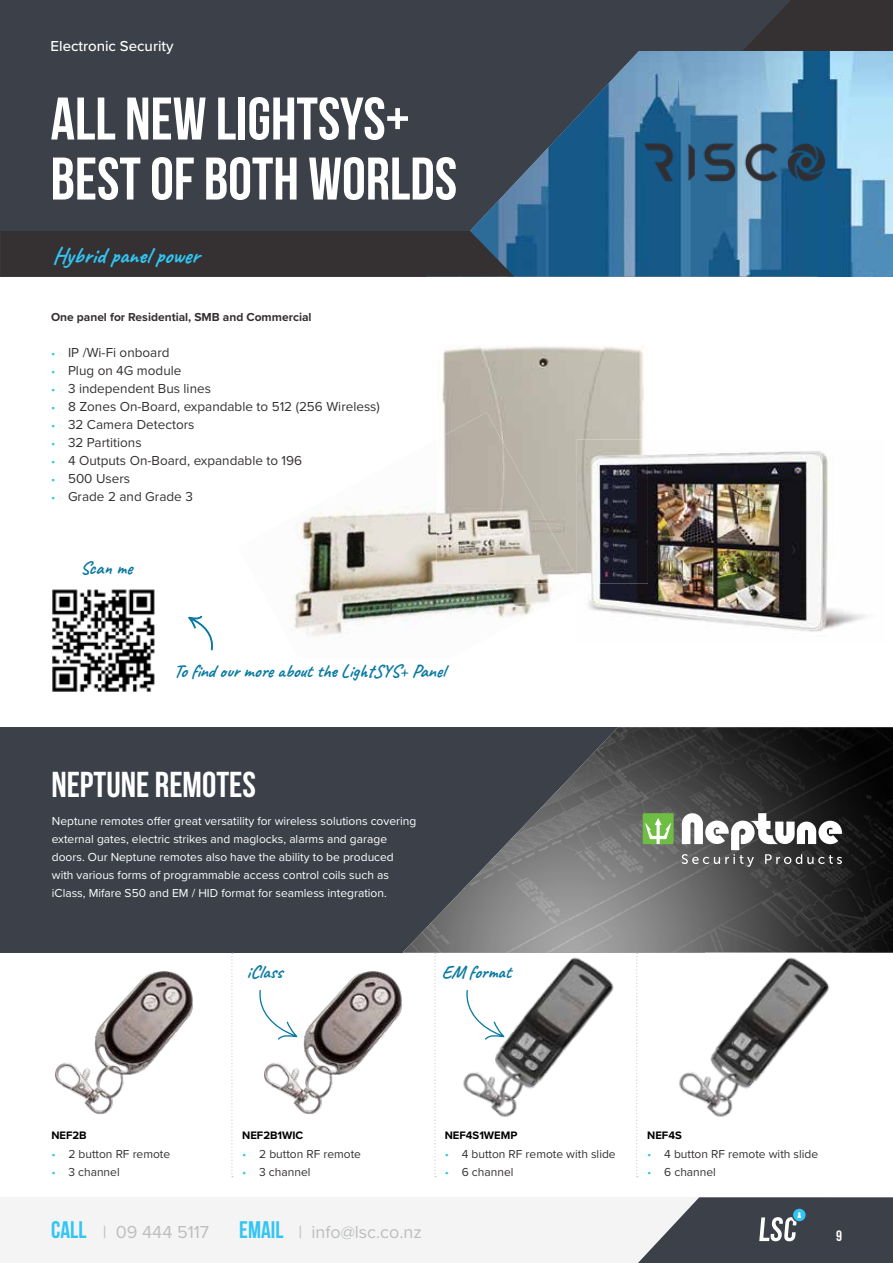
<style>
.page{position:relative;width:893px;height:1263px;background:#fff}
.page>*{position:absolute;margin:0;border:0;box-sizing:border-box;transform-origin:0 0}
.t1{font:700 60px/60px "Bebas Neue";color:#fff}
.t2{font:700 36px "Bebas Neue";color:#fff}
.t3{font:700 22.5px "Caveat";color:#32c5f4}
.t4{font:700 18px "Caveat";color:#087aa1}
.t5{font:18px "Proxima Nova";color:#bcbec0}
.t6{font:500 15px "Proxima Nova";color:#fff}
.t7{font:700 15px "Bebas Neue";color:#fff}
.t8{font:13.5px "Proxima Nova";color:#353132}
.t9{font:12px/18px "Proxima Nova";color:#fff}
.t10{font:12px "Proxima Nova";color:#353132}
.t11{font:700 12px "Proxima Nova";color:#353132}
.t12{font:700 11.25px "Proxima Nova";color:#000}
.s1{font-size:12px;color:#32c5f4}
.s2{color:#32c5f4}
.s3{font-family:"Bebas Neue";font-weight:700;font-size:24px;color:#32c5f4}
</style>
<div class="page">
<div style="left:0;top:1197px;width:830px;height:66px;background:#f4f4f4"></div>
<svg style="left:638px;top:1197px;width:255px;height:66px;background:#575c64"></svg>
<div style="left:0;top:0;width:893px;height:277px;background:#3b4049"></div>
<svg style="left:743px;top:0;width:150px;height:51px;fill:#353132"></svg>
<img style="left:563px;top:51px;width:330px;height:226px">
<img style="left:427px;top:132px;width:136px;height:145px">
<div style="left:0;top:727px;width:704px;height:225px;background:#3b4049"></div>
<img style="left:403px;top:727px;width:490px;height:226px">
<svg style="left:231px;top:953px;width:2px;height:224px"></svg>
<svg style="left:434px;top:953px;width:2px;height:224px"></svg>
<svg style="left:636px;top:953px;width:2px;height:224px"></svg>
<div style="left:643px;top:813px;width:31px;height:31px;background:#6fbe44"></div>
<svg style="left:645px;top:818px;width:26px;height:26px"></svg>
<svg style="left:682px;top:813px;width:160px;height:54px"></svg>
<img style="left:52px;top:589px;width:103px;height:103px">
<img style="left:55px;top:971px;width:138px;height:144px">
<img style="left:264px;top:971px;width:138px;height:144px">
<img style="left:679px;top:957px;width:151px;height:160px">
<img style="left:463px;top:957px;width:151px;height:160px">
<img style="left:438px;top:346px;width:206px;height:94px">
<img style="left:588px;top:451px;width:278px;height:181px">
<img style="left:577px;top:440px;width:71px;height:143px">
<img style="left:293px;top:507px;width:259px;height:131px">
<img style="left:437px;top:412px;width:140px;height:171px">
<svg style="left:577px;top:578px;width:5px;height:5px"></svg>
<svg style="left:259px;top:990px;width:38px;height:50px"></svg>
<svg style="left:465px;top:990px;width:39px;height:50px"></svg>
<img style="left:619px;top:119px;width:270px;height:86px">
<svg style="left:188px;top:616px;width:25px;height:34px"></svg>
<div style="left:0;top:231px;width:514px;height:45px;background:#353132"></div>
<p class="t6" style="left:51px;top:35px;width:125px">Electronic Security</p>
<h1 class="t1" style="left:51px;top:88px;width:408px">ALL NEW LIGHTSYS+<br>BEST OF BOTH WORLDS</h1>
<h3 class="t3" style="left:52px;top:241px;width:148px">Hybrid panel power</h3>
<p class="t11" style="left:51px;top:308px;width:262px">One panel for Residential, SMB and Commercial</p>
<p class="t8" style="left:51px;top:342px;width:120px"><span class="s1">•</span> IP /Wi-Fi onboard</p>
<p class="t8" style="left:51px;top:360px;width:132px"><span class="s1">•</span> Plug on 4G module</p>
<p class="t8" style="left:51px;top:378px;width:161px"><span class="s1">•</span> 3 independent Bus lines</p>
<p class="t8" style="left:51px;top:396px;width:330px"><span class="s1">•</span> 8 Zones On-Board, expandable to 512 (256 Wireless)</p>
<p class="t8" style="left:51px;top:414px;width:145px"><span class="s1">•</span> 32 Camera Detectors</p>
<p class="t8" style="left:51px;top:432px;width:92px"><span class="s1">•</span> 32 Partitions</p>
<p class="t8" style="left:51px;top:450px;width:253px"><span class="s1">•</span> 4 Outputs On-Board, expandable to 196</p>
<p class="t8" style="left:51px;top:468px;width:81px"><span class="s1">•</span> 500 Users</p>
<p class="t8" style="left:51px;top:486px;width:143px"><span class="s1">•</span> Grade 2 and Grade 3</p>
<h3 class="t4" style="left:80px;top:557px;width:54px">Scan me</h3>
<h3 class="t4" style="left:174px;top:660px;width:273px">To find our more about the LightSYS+ Panel</h3>
<h2 class="t2" style="left:51px;top:764px;width:206px">NEPTUNE REMOTES</h2>
<p class="t9" style="left:52px;top:812px;width:366px">Neptune remotes offer great versatility for wireless solutions covering external gates, electric strikes and maglocks, alarms and garage doors. Our Neptune remotes also have the ability to be produced with various forms of programmable access control coils such as iClass, Mifare S50 and EM / HID format for seamless integration.</p>
<h3 class="t4" style="left:246px;top:961px;width:37px">iClass</h3>
<h3 class="t4" style="left:441px;top:961px;width:71px">EM format</h3>
<p class="t12" style="left:51px;top:1127px;width:37px">NEF2B</p>
<p class="t10" style="left:51px;top:1145px;width:120px"><span class="s2">•</span> 2 button RF remote</p>
<p class="t10" style="left:51px;top:1163px;width:70px"><span class="s2">•</span> 3 channel</p>
<p class="t12" style="left:242px;top:1127px;width:63px">NEF2B1WIC</p>
<p class="t10" style="left:242px;top:1145px;width:120px"><span class="s2">•</span> 2 button RF remote</p>
<p class="t10" style="left:242px;top:1163px;width:70px"><span class="s2">•</span> 3 channel</p>
<h3 class="t5" style="left:51px;top:1219px;width:159px"><span class="s3">CALL</span> | 09 444 5117</h3>
<h3 class="t5" style="left:239px;top:1219px;width:184px"><span class="s3">EMAIL</span> | info@lsc.co.nz</h3>
<p class="t12" style="left:445px;top:1127px;width:74px">NEF4S1WEMP</p>
<p class="t10" style="left:445px;top:1145px;width:172px"><span class="s2">•</span> 4 button RF remote with slide</p>
<p class="t10" style="left:445px;top:1163px;width:70px"><span class="s2">•</span> 6 channel</p>
<p class="t12" style="left:647px;top:1127px;width:36px">NEF4S</p>
<p class="t10" style="left:647px;top:1145px;width:172px"><span class="s2">•</span> 4 button RF remote with slide</p>
<p class="t10" style="left:647px;top:1163px;width:70px"><span class="s2">•</span> 6 channel</p>
<p class="t7" style="left:836px;top:1228px;width:7px">9</p>
</div>
